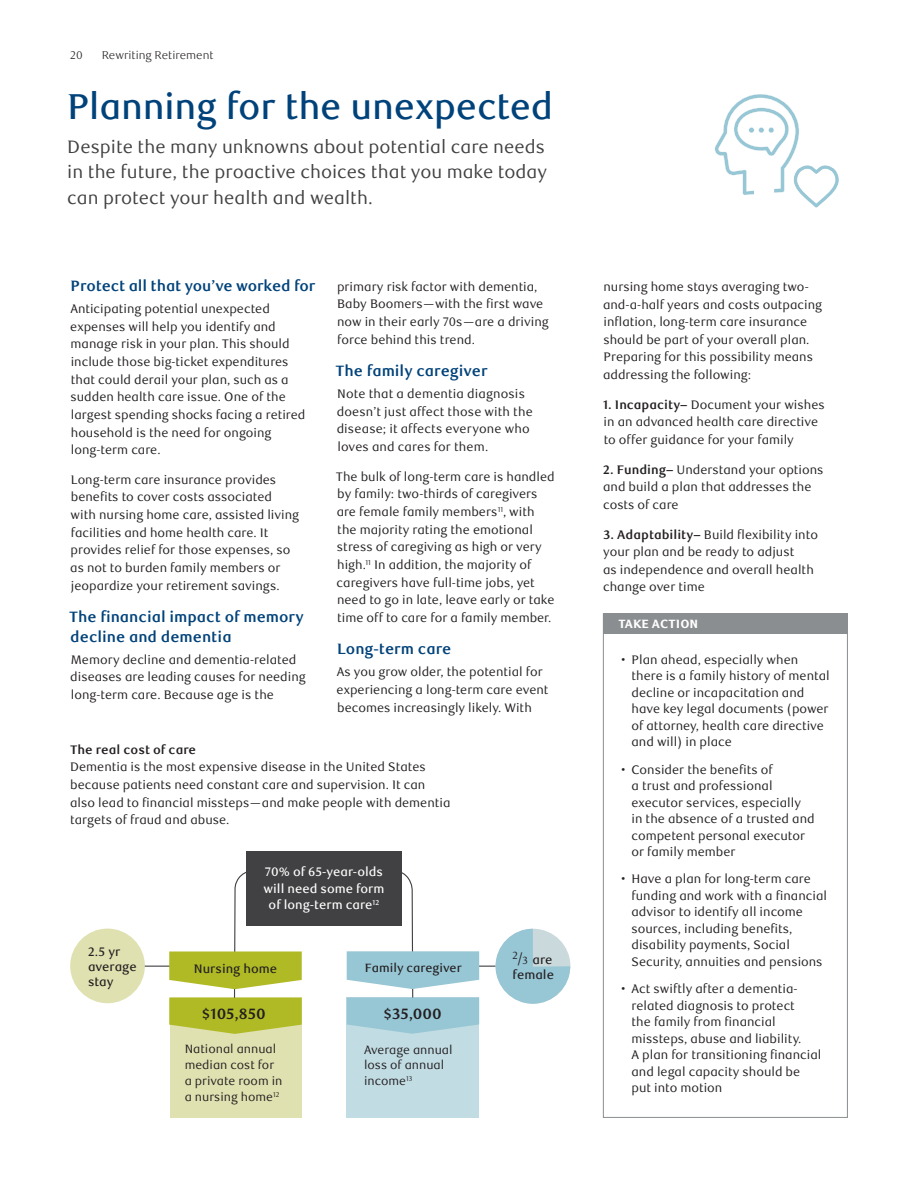
<style>
.page{position:relative;width:918px;height:1188px;background:#fff}
.page>*{position:absolute;margin:0;border:0;box-sizing:border-box;transform-origin:0 0}
.t1{font:500 36px "RBC Text";letter-spacing:-.01em;color:#00427a}
.t2{font:18px/25.5px "RBC Text";color:#414042;text-align:justify}
.t3{font:700 15px/19.5px "RBC Text";color:#00427a}
.t4{font:700 15px "RBC Text";color:#231f20}
.t5{font:12.3px/17.5px "RBC Text";color:#231f20}
.t6{font:500 12.3px/16.5px "RBC Text";color:#fff;text-align:center}
.t7{font:500 12.3px/15px "RBC Text";color:#231f20}
.t8{font:700 12.3px "RBC Text";color:#231f20}
.t9{font:12px/15.8px "RBC Text";color:#231f20}
.t10{font:500 12px "RBC Text";color:#231f20}
.t11{font:800 12px "RBC Text";color:#fff}
.t12{font:300 11.25px "RBC Text";color:#231f20}
.s1{font-weight:400;font-size:15px}
.s2{font-weight:400;font-size:10.5px}
.s3{font-weight:700}
</style>
<div class="page">
<div style="left:603px;top:614px;width:245px;height:20px;background:#8b8e90"></div>
<div style="left:603px;top:614px;width:245px;height:504px;border:1px solid #8b8e90"></div>
<svg style="left:714px;top:94px;width:125px;height:114px"></svg>
<div style="left:347px;top:997px;width:132px;height:121px;background:#c2dce4"></div>
<div style="left:170px;top:998px;width:132px;height:120px;background:#dfe1b0"></div>
<div style="left:246px;top:851px;width:156px;height:75px;background:#414042"></div>
<svg style="left:142px;top:871px;width:160px;height:163px"></svg>
<div style="left:70px;top:929px;width:75px;height:74px;background:#dfe1b0;border-radius:50%"></div>
<svg style="left:347px;top:872px;width:223px;height:162px"></svg>
<p class="t12" style="left:70px;top:48px;width:14px">20</p>
<p class="t12" style="left:102px;top:48px;width:113px">Rewriting Retirement</p>
<h1 class="t1" style="left:67px;top:85px;width:487px">Planning for the unexpected</h1>
<h2 class="t2" style="left:67px;top:134px;width:481px">Despite the many unknowns about potential care needs in the future, the proactive choices that you make today can protect your health and wealth.</h2>
<p class="t3" style="left:71px;top:277px;width:246px">Protect all that you’ve worked for</p>
<p class="t5" style="left:70px;top:300px;width:237px">Anticipating potential unexpected expenses will help you identify and manage risk in your plan. This should include those big-ticket expenditures that could derail your plan, such as a sudden health care issue. One of the largest spending shocks facing a retired household is the need for ongoing long-term care.</p>
<p class="t5" style="left:70px;top:471px;width:230px">Long-term care insurance provides benefits to cover costs associated with nursing home care, assisted living facilities and home health care. It provides relief for those expenses, so as not to burden family members or jeopardize your retirement savings.</p>
<p class="t3" style="left:69px;top:608px;width:236px">The financial impact of memory decline and dementia</p>
<p class="t5" style="left:70px;top:651px;width:237px">Memory decline and dementia-related diseases are leading causes for needing long-term care. Because age is the</p>
<p class="t5" style="left:337px;top:278px;width:213px">primary risk factor with dementia,<br>Baby Boomers—with the first wave now in their early 70s—are a driving force behind this trend.</p>
<p class="t3" style="left:336px;top:362px;width:154px">The family caregiver</p>
<p class="t5" style="left:337px;top:386px;width:198px">Note that a dementia diagnosis doesn’t just affect those with the disease; it affects everyone who loves and cares for them.</p>
<p class="t5" style="left:336px;top:468px;width:220px">The bulk of long-term care is handled by family: two-thirds of caregivers are female family members<sup>11</sup>, with the majority rating the emotional stress of caregiving as high or very high.<sup>11</sup> In addition, the majority of caregivers have full-time jobs, yet need to go in late, leave early or take time off to care for a family member.</p>
<p class="t3" style="left:337px;top:640px;width:116px">Long-term care</p>
<p class="t5" style="left:337px;top:664px;width:213px">As you grow older, the potential for experiencing a long-term care event becomes increasingly likely. With</p>
<p class="t8" style="left:70px;top:742px;width:128px">The real cost of care</p>
<p class="t5" style="left:70px;top:759px;width:382px">Dementia is the most expensive disease in the United States because patients need constant care and supervision. It can also lead to financial missteps—and make people with dementia targets of fraud and abuse.</p>
<p class="t6" style="left:264px;top:864px;width:122px">70% of 65-year-olds will need some form of long-term care<sup>12</sup></p>
<p class="t7" style="left:88px;top:944px;width:50px">2.5 yr average stay</p>
<p class="t7" style="left:513px;top:953px;width:43px"><sup>2</sup><span class="s1">/</span><span class="s2">3</span> are female</p>
<p class="t10" style="left:365px;top:961px;width:98px">Family caregiver</p>
<p class="t7" style="left:194px;top:961px;width:85px">Nursing home</p>
<p class="t4" style="left:202px;top:1005px;width:66px">$105,850</p>
<p class="t4" style="left:383px;top:1005px;width:60px">$35,000</p>
<p class="t9" style="left:185px;top:1042px;width:99px">National annual median cost for a private room in a nursing home<sup>12</sup></p>
<p class="t9" style="left:364px;top:1042px;width:90px">Average annual loss of annual income<sup>13</sup></p>
<p class="t5" style="left:603px;top:278px;width:220px">nursing home stays averaging two&shy;and-a-half years and costs outpacing inflation, long-term care insurance should be part of your overall plan.<br>Preparing for this possibility means addressing the following:</p>
<p class="t5" style="left:603px;top:396px;width:223px"><span class="s3">1. Incapacity–</span> Document your wishes in an advanced health care directive to offer guidance for your family</p>
<p class="t5" style="left:603px;top:461px;width:222px"><span class="s3">2. Funding–</span> Understand your options and build a plan that addresses the costs of care</p>
<p class="t5" style="left:603px;top:526px;width:216px"><span class="s3">3. Adaptability–</span> Build flexibility into your plan and be ready to adjust<br>as independence and overall health change over time</p>
<p class="t11" style="left:619px;top:617px;width:81px">TAKE ACTION</p>
<p class="t5" style="left:631px;top:652px;width:200px;line-height:16.5px;text-indent:-10px">• Plan ahead, especially when there is a family history of mental decline or incapacitation and have key legal documents (power of attorney, health care directive and will) in place</p>
<p class="t5" style="left:631px;top:761px;width:185px;line-height:16.5px;text-indent:-10px">• Consider the benefits of<br>a trust and professional executor services, especially in the absence of a trusted and competent personal executor or family member</p>
<p class="t5" style="left:631px;top:871px;width:197px;line-height:16.5px;text-indent:-10px">• Have a plan for long-term care funding and work with a financial advisor to identify all income sources, including benefits, disability payments, Social<br>Security, annuities and pensions</p>
<p class="t5" style="left:631px;top:981px;width:191px;line-height:16.5px;text-indent:-10px">• Act swiftly after a dementia&shy;related diagnosis to protect<br>the family from financial missteps, abuse and liability.<br>A plan for transitioning financial and legal capacity should be put into motion</p>
</div>
